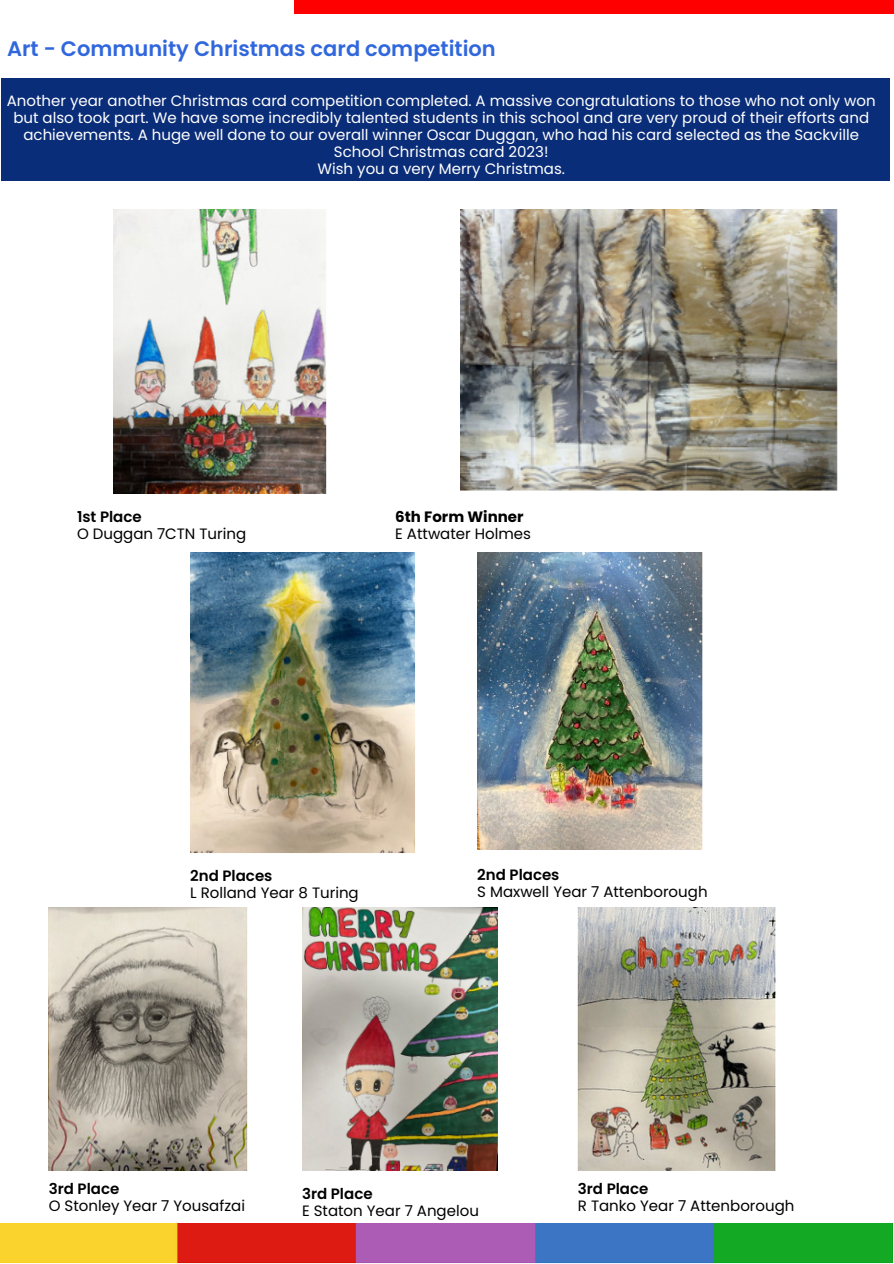
<style>
.page{position:relative;width:894px;height:1264px;background:#fff}
.page>*{position:absolute;margin:0;border:0;box-sizing:border-box;transform-origin:0 0}
.t1{font:600 21px "Poppins";color:#3167dd}
.t2{font:15px/16.8px "Poppins";color:#fff;text-align:center}
.t3{font:15px "Poppins";color:#000}
.t4{font:600 15px "Poppins";color:#000}
.t5{font:700 15px "Poppins";color:#000}
</style>
<div class="page">
<div style="left:294px;top:0;width:599px;height:14px;background:#f00"></div>
<div style="left:2px;top:78px;width:887px;height:102px;background:#0a2d79"></div>
<img style="left:0;top:1223px;width:893px;height:40px">
<img style="left:113px;top:209px;width:213px;height:285px">
<img style="left:190px;top:553px;width:226px;height:300px">
<img style="left:477px;top:552px;width:226px;height:297px">
<img style="left:49px;top:907px;width:199px;height:263px">
<img style="left:302px;top:907px;width:196px;height:263px">
<img style="left:577px;top:907px;width:199px;height:263px">
<img style="left:460px;top:209px;width:378px;height:282px">
<p class="t1" style="left:7px;top:34px;width:490px">Art - Community Christmas card competition</p>
<p class="t2" style="left:7px;top:93px;width:870px">Another year another Christmas card competition completed. A massive congratulations to those who not only won but also took part. We have some incredibly talented students in this school and are very proud of their efforts and achievements. A huge well done to our overall winner Oscar Duggan, who had his card selected as the Sackville School Christmas card 2023!</p>
<p class="t2" style="left:317px;top:160px;width:249px">Wish you a very Merry Christmas.</p>
<p class="t4" style="left:77px;top:506px;width:66px">1st Place</p>
<p class="t3" style="left:77px;top:523px;width:171px">O Duggan 7CTN Turing</p>
<p class="t5" style="left:395px;top:506px;width:130px">6th Form Winner</p>
<p class="t3" style="left:395px;top:523px;width:137px">E Attwater Holmes</p>
<p class="t4" style="left:190px;top:865px;width:84px">2nd Places</p>
<p class="t3" style="left:190px;top:881px;width:170px">L Rolland Year 8 Turing</p>
<p class="t4" style="left:477px;top:864px;width:84px">2nd Places</p>
<p class="t3" style="left:477px;top:881px;width:232px">S Maxwell Year 7 Attenborough</p>
<p class="t4" style="left:49px;top:1177px;width:72px">3rd Place</p>
<p class="t3" style="left:49px;top:1194px;width:198px">O Stonley Year 7 Yousafzai</p>
<p class="t4" style="left:302px;top:1183px;width:72px">3rd Place</p>
<p class="t3" style="left:302px;top:1200px;width:178px">E Staton Year 7 Angelou</p>
<p class="t4" style="left:577px;top:1177px;width:72px">3rd Place</p>
<p class="t3" style="left:577px;top:1194px;width:218px">R Tanko Year 7 Attenborough</p>
</div>
